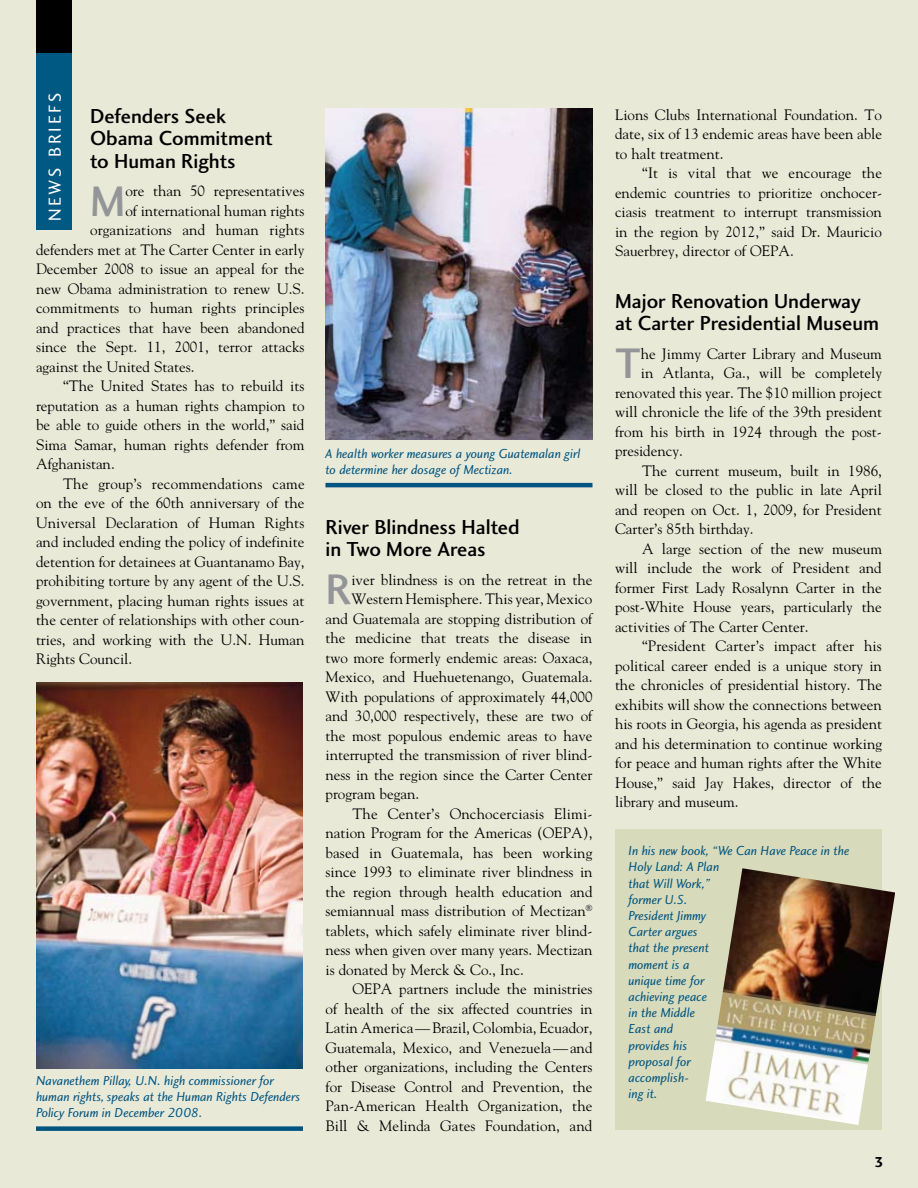
<style>
.page{position:relative;width:918px;height:1188px;background:#e9e9d8}
.page>*{position:absolute;margin:0;border:0;box-sizing:border-box;transform-origin:0 0}
.t1{font:44.25px "Charlotte Sans Medium Plain";color:#939598}
.t2{font:21px/22.5px "Charlotte Sans Medium Plain";color:#000}
.t3{font:18px "Charlotte Sans Book Plain";letter-spacing:.15em;color:#fff}
.t4{font:15px/19.5px "Goudy";color:#000;text-align:justify}
.t5{font:15px "Charlotte Sans Bold Plain";color:#000}
.t6{font:13.5px/16.2px "Charlotte Sans Book Italic Plain";color:#005480}
</style>
<div class="page">
<div style="left:615px;top:829px;width:267px;height:301px;background:#d7dabb"></div>
<hr style="left:326px;top:483px;width:266px;height:4px;background:#005480">
<div style="left:36px;top:0;width:36px;height:63px;background:#000"></div>
<div style="left:36px;top:53px;width:36px;height:177px;background:#005983"></div>
<div style="left:36px;top:1126px;width:267px;height:5px;background:#005480"></div>
<img style="left:36px;top:683px;width:267px;height:386px">
<img style="left:706px;top:868px;width:189px;height:257px">
<img style="left:326px;top:108px;width:266px;height:332px">
<p class="t3" style="left:44px;top:221px;width:130px;rotate:-90deg">news Brief s</p>
<h2 class="t2" style="left:90px;top:104px;width:184px">Defenders Seek<br>Obama Commitment to Human Rights</h2>
<h1 class="t1" style="left:90px;top:175px;width:13px">M</h1>
<p class="t4" style="left:125px;top:181px;width:181px">ore than 50 representatives</p>
<p class="t4" style="left:125px;top:201px;width:181px">of international human rights</p>
<p class="t4" style="left:90px;top:220px;width:216px">organizations and human rights</p>
<p class="t4" style="left:36px;top:240px;width:270px">defenders met at The Carter Center in early</p>
<p class="t4" style="left:36px;top:259px;width:270px">December 2008 to issue an appeal for the</p>
<p class="t4" style="left:36px;top:279px;width:270px">new Obama administration to renew U.S.</p>
<p class="t4" style="left:36px;top:298px;width:270px">commitments to human rights principles</p>
<p class="t4" style="left:36px;top:318px;width:270px">and practices that have been abandoned</p>
<p class="t4" style="left:36px;top:337px;width:270px">since the Sept. 11, 2001, terror attacks</p>
<p class="t4" style="left:36px;top:357px;width:160px">against the United States.</p>
<p class="t4" style="left:63px;top:376px;width:243px">“The United States has to rebuild its</p>
<p class="t4" style="left:36px;top:396px;width:270px">reputation as a human rights champion to</p>
<p class="t4" style="left:36px;top:415px;width:270px">be able to guide others in the world,” said</p>
<p class="t4" style="left:36px;top:435px;width:270px">Sima Samar, human rights defender from</p>
<p class="t4" style="left:36px;top:454px;width:80px">Afghanistan.</p>
<p class="t4" style="left:63px;top:474px;width:243px">The group’s recommendations came</p>
<p class="t4" style="left:36px;top:493px;width:270px">on the eve of the 60th anniversary of the</p>
<p class="t4" style="left:36px;top:513px;width:270px">Universal Declaration of Human Rights</p>
<p class="t4" style="left:36px;top:532px;width:270px">and included ending the policy of indefinite</p>
<p class="t4" style="left:36px;top:552px;width:270px">detention for detainees at Guantanamo Bay,</p>
<p class="t4" style="left:36px;top:571px;width:270px">prohibiting torture by any agent of the U.S.</p>
<p class="t4" style="left:36px;top:591px;width:270px">government, placing human rights issues at</p>
<p class="t4" style="left:36px;top:610px;width:270px">the center of relationships with other coun-</p>
<p class="t4" style="left:36px;top:630px;width:270px">tries, and working with the U.N. Human</p>
<p class="t4" style="left:36px;top:649px;width:98px">Rights Council.</p>
<p class="t6" style="left:36px;top:1072px;width:266px">Navanethem Pillay, U.N. high commissioner for human rights, speaks at the Human Rights Defenders<br>Policy Forum in December 2008.</p>
<p class="t6" style="left:326px;top:445px;width:256px">A health worker measures a young Guatemalan girl to determine her dosage of Mectizan.</p>
<h2 class="t2" style="left:326px;top:515px;width:196px">River Blindness Halted in Two M ore Areas</h2>
<h1 class="t1" style="left:326px;top:563px;width:13px">R</h1>
<p class="t4" style="left:351px;top:570px;width:243px">iver blindness is on the retreat in the</p>
<p class="t4" style="left:351px;top:589px;width:243px">Western Hemisphere. This year, Mexico</p>
<p class="t4" style="left:326px;top:609px;width:268px">and Guatemala are stopping distribution of</p>
<p class="t4" style="left:326px;top:628px;width:268px">the medicine that treats the disease in</p>
<p class="t4" style="left:326px;top:648px;width:268px">two more formerly endemic areas: Oaxaca,</p>
<p class="t4" style="left:326px;top:667px;width:269px">Mexico, and Huehuetenango, Guatemala.</p>
<p class="t4" style="left:326px;top:687px;width:269px">With populations of approximately 44,000</p>
<p class="t4" style="left:326px;top:706px;width:269px">and 30,000 respectively, these are two of</p>
<p class="t4" style="left:326px;top:726px;width:269px">the most populous endemic areas to have</p>
<p class="t4" style="left:326px;top:745px;width:268px">interrupted the transmission of river blind-</p>
<p class="t4" style="left:326px;top:765px;width:269px">ness in the region since the Carter Center</p>
<p class="t4" style="left:326px;top:784px;width:95px">program began.</p>
<p class="t4" style="left:353px;top:804px;width:240px">The Center’s Onchocerciasis Elimi-</p>
<p class="t4" style="left:326px;top:823px;width:269px">nation Program for the Americas (OEPA),</p>
<p class="t4" style="left:326px;top:843px;width:268px">based in Guatemala, has been working</p>
<p class="t4" style="left:326px;top:862px;width:269px">since 1993 to eliminate river blindness in</p>
<p class="t4" style="left:326px;top:882px;width:269px">the region through health education and</p>
<p class="t4" style="left:326px;top:901px;width:268px">semiannual mass distribution of Mectizan<sup>®</sup></p>
<p class="t4" style="left:326px;top:921px;width:268px">tablets, which safely eliminate river blind-</p>
<p class="t4" style="left:326px;top:940px;width:269px">ness when given over many years. Mectizan</p>
<p class="t4" style="left:326px;top:960px;width:200px">is donated by Merck &amp; Co., Inc.</p>
<p class="t4" style="left:353px;top:979px;width:242px">OEPA partners include the ministries</p>
<p class="t4" style="left:326px;top:999px;width:269px">of health of the six affected countries in</p>
<p class="t4" style="left:326px;top:1018px;width:268px">Latin America—Brazil, Colombia, Ecuador,</p>
<p class="t4" style="left:326px;top:1038px;width:268px">Guatemala, Mexico, and Venezuela—and</p>
<p class="t4" style="left:326px;top:1057px;width:269px">other organizations, including the Centers</p>
<p class="t4" style="left:326px;top:1077px;width:268px">for Disease Control and Prevention, the</p>
<p class="t4" style="left:326px;top:1096px;width:269px">Pan-American Health Organization, the</p>
<p class="t4" style="left:326px;top:1116px;width:268px">Bill &amp; Melinda Gates Foundation, and</p>
<p class="t4" style="left:615px;top:104px;width:269px">Lions Clubs International Foundation. To date, six of 13 endemic areas have been able to halt treatment.</p>
<p class="t4" style="left:615px;top:163px;width:269px;text-indent:27px">“It is vital that we encourage the endemic countries to prioritize onchocer&shy;ciasis treatment to interrupt transmission in the region by 2012,” said Dr. Mauricio Sauerbrey, director of OEPA.</p>
<h2 class="t2" style="left:615px;top:289px;width:266px">Major Renovation U nderway at Carter Presidential M useum</h2>
<h1 class="t1" style="left:615px;top:337px;width:13px">T</h1>
<p class="t4" style="left:641px;top:343px;width:243px">he Jimmy Carter Library and Museum</p>
<p class="t4" style="left:641px;top:363px;width:243px">in Atlanta, Ga., will be completely</p>
<p class="t4" style="left:615px;top:382px;width:268px">renovated this year. The $10 million project</p>
<p class="t4" style="left:615px;top:402px;width:269px">will chronicle the life of the 39th president</p>
<p class="t4" style="left:615px;top:421px;width:268px">from his birth in 1924 through the post-</p>
<p class="t4" style="left:615px;top:441px;width:69px">presidency.</p>
<p class="t4" style="left:642px;top:460px;width:242px">The current museum, built in 1986,</p>
<p class="t4" style="left:615px;top:480px;width:268px">will be closed to the public in late April</p>
<p class="t4" style="left:615px;top:499px;width:268px">and reopen on Oct. 1, 2009, for President</p>
<p class="t4" style="left:615px;top:519px;width:140px">Carter’s 85th birthday.</p>
<p class="t4" style="left:642px;top:538px;width:242px">A large section of the new museum</p>
<p class="t4" style="left:615px;top:558px;width:268px">will include the work of President and</p>
<p class="t4" style="left:615px;top:577px;width:268px">former First Lady Rosalynn Carter in the</p>
<p class="t4" style="left:615px;top:597px;width:268px">post-White House years, particularly the</p>
<p class="t4" style="left:615px;top:616px;width:195px">activities of The Carter Center.</p>
<p class="t4" style="left:642px;top:636px;width:241px">“President Carter’s impact after his</p>
<p class="t4" style="left:615px;top:655px;width:268px">political career ended is a unique story in</p>
<p class="t4" style="left:615px;top:675px;width:269px">the chronicles of presidential history. The</p>
<p class="t4" style="left:615px;top:694px;width:268px">exhibits will show the connections between</p>
<p class="t4" style="left:615px;top:714px;width:269px">his roots in Georgia, his agenda as president</p>
<p class="t4" style="left:615px;top:733px;width:269px">and his determination to continue working</p>
<p class="t4" style="left:615px;top:753px;width:268px">for peace and human rights after the White</p>
<p class="t4" style="left:615px;top:772px;width:268px">House,” said Jay Hakes, director of the</p>
<p class="t4" style="left:615px;top:792px;width:125px">library and museum.</p>
<p class="t6" style="left:629px;top:842px;width:222px">In his new book, “We Can Have Peace in the<br>Holy Land: A Plan<br>that Will Work,”<br>former U.S.<br>President Jimmy<br>Carter argues<br>that the present<br>moment is a<br>unique time for<br>achieving peace<br>in the Middle<br>East and<br>provides his<br>proposal for<br>accomplish-<br>ing it.</p>
<p class="t5" style="left:874px;top:1153px;width:11px">3</p>
</div>
